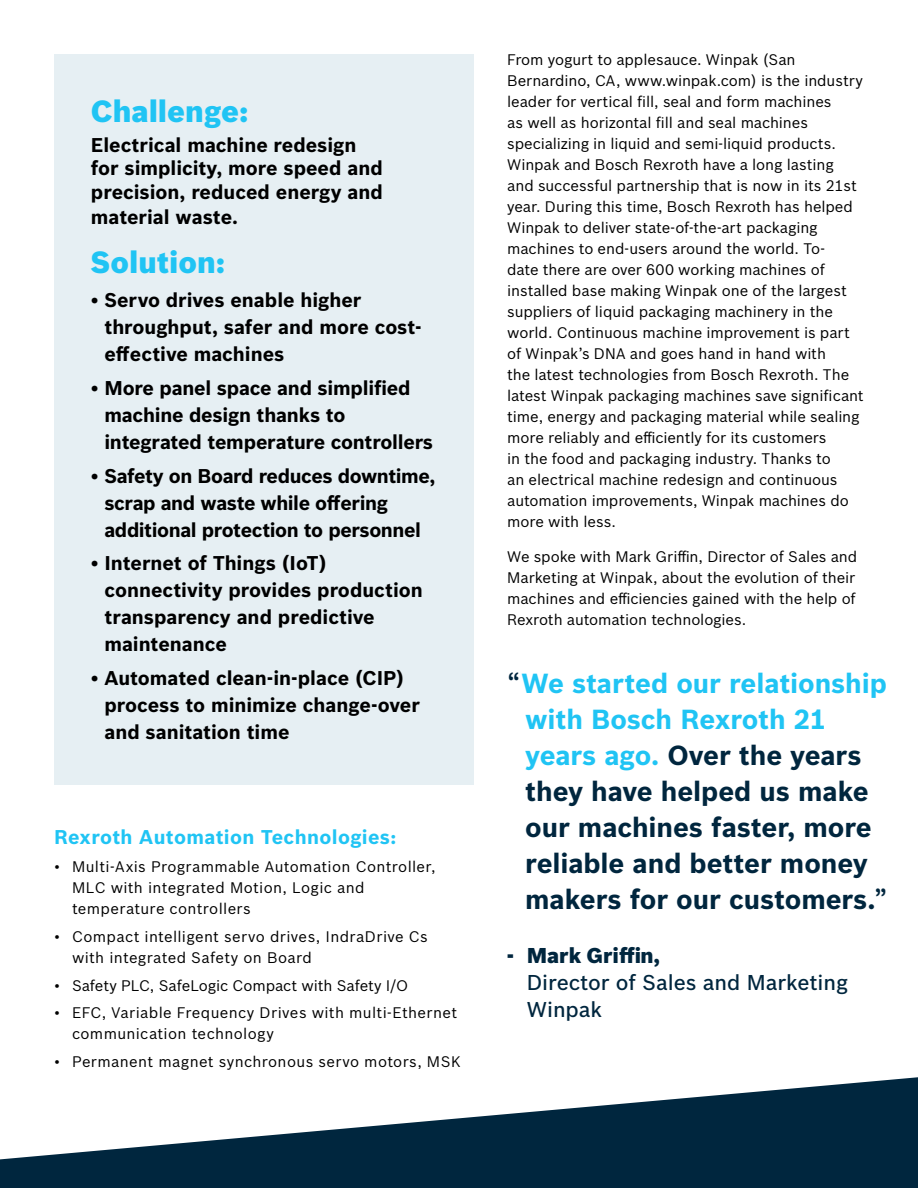
<style>
.page{position:relative;width:918px;height:1188px;background:#fff}
.page>*{position:absolute;margin:0;border:0;box-sizing:border-box;transform-origin:0 0}
.t1{font:900 30px "Bosch Sans";color:#20c4f4}
.t2{font:700 27px/36px "Bosch Sans";letter-spacing:-.005em;color:#00263e}
.t3{font:500 21px/27px "Bosch Sans";color:#00263e}
.t4{font:900 21px "Bosch Sans";color:#00263e}
.t5{font:700 19.5px/27px "Bosch Sans";letter-spacing:-.005em;color:#000}
.t6{font:700 19.5px "Bosch Sans";letter-spacing:.015em;color:#20c4f4}
.t7{font:15px/21px "Bosch Sans";letter-spacing:-.005em;color:#000}
.t8{font:15px/21px "Bosch Sans";letter-spacing:.025em;color:#000}
.s1{font-weight:500}
.s2{color:#20c4f4}
</style>
<div class="page">
<div style="left:54px;top:54px;width:419px;height:730px;background:#e6eff3"></div>
<svg style="left:0;top:1077px;width:918px;height:111px;fill:#00263e"></svg>
<h1 class="t1" style="left:91px;top:88px;width:159px">Challenge:</h1>
<h3 class="t5" style="left:91px;top:132px;width:294px;line-height:23.4px">Electrical machine redesign for simplicity, more speed and precision, reduced energy and</h3>
<h3 class="t5" style="left:91px;top:202px;width:149px">material waste.</h3>
<h1 class="t1" style="left:91px;top:239px;width:136px">Solution:</h1>
<h3 class="t5" style="left:104px;top:285px;width:318px;text-indent:-13px">• Servo drives enable higher throughput, safer and more cost&shy;effective machines</h3>
<h3 class="t5" style="left:104px;top:373px;width:330px;text-indent:-13px">• More panel space and simplified machine design thanks to integrated temperature controllers</h3>
<h3 class="t5" style="left:104px;top:461px;width:333px;text-indent:-13px">• Safety on Board reduces downtime, scrap and waste while offering additional protection to personnel</h3>
<h3 class="t5" style="left:104px;top:549px;width:320px;text-indent:-13px">• Internet of Things (IoT) connectivity provides production transparency and predictive maintenance</h3>
<h3 class="t5" style="left:104px;top:663px;width:317px;text-indent:-13px">• Automated clean-in-place (CIP) process to minimize change-over and sanitation time</h3>
<h3 class="t6" style="left:54px;top:823px;width:344px">Rexroth Automation Technologies:</h3>
<p class="t8" style="left:72px;top:855px;width:365px;text-indent:-18px">• Multi-Axis Programmable Automation Controller,<br>MLC with integrated Motion, Logic and temperature controllers</p>
<p class="t8" style="left:72px;top:925px;width:357px;text-indent:-18px">• Compact intelligent servo drives, IndraDrive Cs with integrated Safety on Board</p>
<p class="t7" style="left:54px;top:974px;width:356px">• Safety PLC, SafeLogic Compact with Safety I/O</p>
<p class="t8" style="left:72px;top:1001px;width:387px;text-indent:-18px">• EFC, Variable Frequency Drives with multi-Ethernet communication technology</p>
<p class="t8" style="left:54px;top:1050px;width:408px">• Permanent magnet synchronous servo motors, MSK</p>
<p class="t7" style="left:507px;top:48px;width:358px">From yogurt to applesauce. Winpak (San Bernardino, CA, www.winpak.com) is the industry leader for vertical fill, seal and form machines<br>as well as horizontal fill and seal machines specializing in liquid and semi-liquid products.<br>Winpak and Bosch Rexroth have a long lasting and successful partnership that is now in its 21st year. During this time, Bosch Rexroth has helped Winpak to deliver state-of-the-art packaging machines to end-users around the world. To-<br>date there are over 600 working machines of installed base making Winpak one of the largest suppliers of liquid packaging machinery in the world. Continuous machine improvement is part of Winpak’s DNA and goes hand in hand with<br>the latest technologies from Bosch Rexroth. The latest Winpak packaging machines save significant time, energy and packaging material while sealing more reliably and efficiently for its customers<br>in the food and packaging industry. Thanks to<br>an electrical machine redesign and continuous automation improvements, Winpak machines do more with less.</p>
<p class="t7" style="left:507px;top:545px;width:352px">We spoke with Mark Griffin, Director of Sales and Marketing at Winpak, about the evolution of their machines and efficiencies gained with the help of Rexroth automation technologies.</p>
<h2 class="t2" style="left:525px;top:664px;width:364px;text-indent:-18px"><span class="s1">“</span><span class="s2">We started our relationship with Bosch Rexroth 21 years ago.</span> Over the years they have helped us make our machines faster, more reliable and better money makers for our customers.<span class="s1">”</span></h2>
<h3 class="t4" style="left:507px;top:939px;width:154px">- Mark Griffin,</h3>
<h3 class="t3" style="left:527px;top:968px;width:323px">Director of Sales and Marketing<br>Winpak</h3>
</div>
